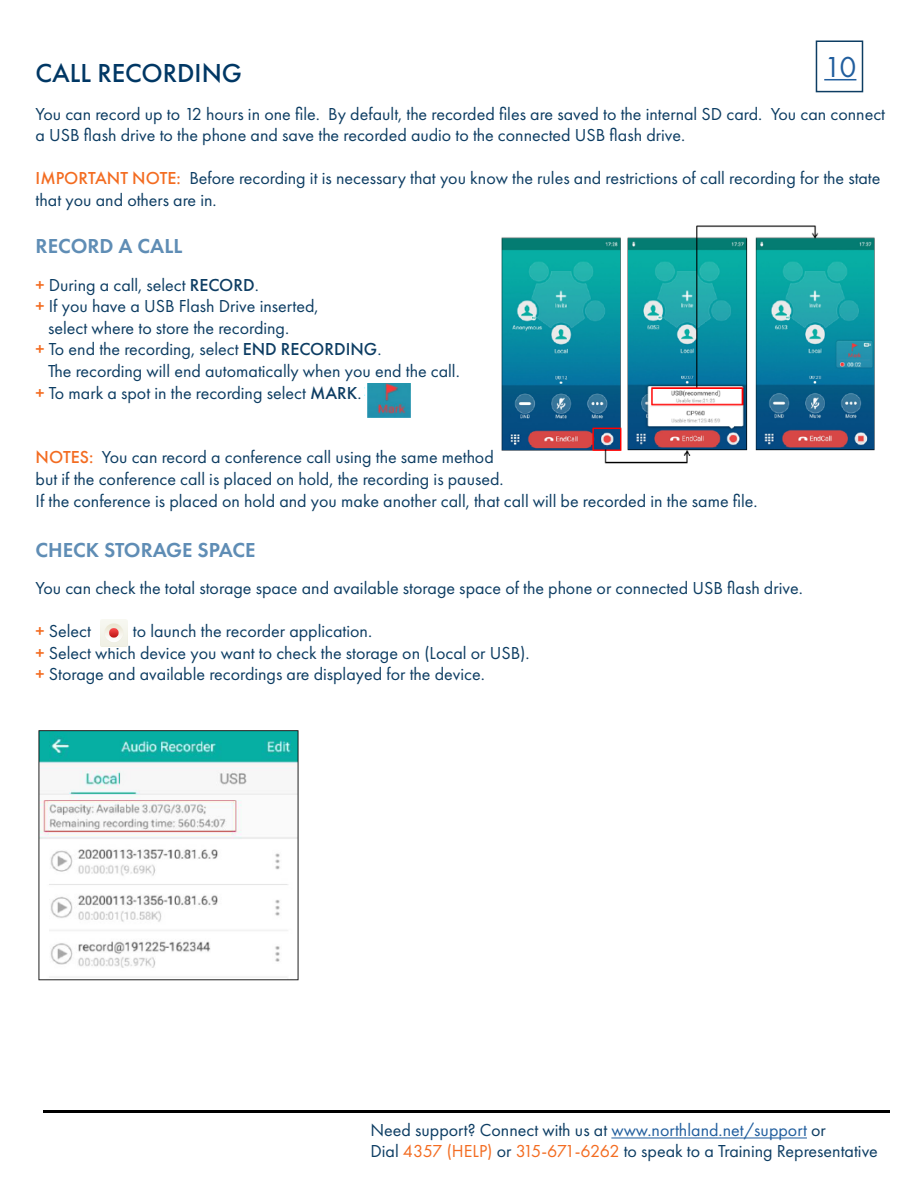
<style>
.page{position:relative;width:918px;height:1188px;background:#fff}
.page>*{position:absolute;margin:0;border:0;box-sizing:border-box;transform-origin:0 0}
.t1{font:30px "Futura PT";color:#215e9e}
.t2{font:500 27px "Futura PT";color:#003764}
.t3{font:600 21px "Futura PT";color:#5f8db5}
.t4{font:18px/21.6px "Futura PT";color:#0d3d63}
.s1{font-weight:500;color:#f36c21}
.s2{font-weight:500}
.s3{color:#215e9e}
.s4{color:#f36c21}
</style>
<div class="page">
<div style="left:816px;top:40px;width:47px;height:52px;border:2px solid #0d3d63"></div>
<hr style="left:824px;top:79px;width:32px;height:1px;background:#215e9e">
<hr style="left:43px;top:1111px;width:846px;height:2px;background:#000">
<img style="left:501px;top:226px;width:374px;height:237px">
<img style="left:364px;top:384px;width:47px;height:34px">
<img style="left:100px;top:619px;width:27px;height:28px">
<img style="left:38px;top:730px;width:261px;height:251px">
<hr style="left:611px;top:1138px;width:196px;height:1px;background:#215e9e">
<h2 class="t2" style="left:36px;top:57px;width:208px">CALL RECORDING</h2>
<h1 class="t1" style="left:824px;top:49px;width:34px">10</h1>
<p class="t4" style="left:36px;top:103px;width:851px">You can record up to 12 hours in one file. By default, the recorded files are saved to the internal SD card. You can connect a USB flash drive to the phone and save the recorded audio to the connected USB flash drive.</p>
<p class="t4" style="left:36px;top:167px;width:846px"><span class="s1">IMPORTANT NOTE:</span> Before recording it is necessary that you know the rules and restrictions of call recording for the state that you and others are in.</p>
<p class="t3" style="left:36px;top:233px;width:148px">RECORD A CALL</p>
<p class="t4" style="left:36px;top:274px;width:225px"><span class="s1">+</span> During a call, select <span class="s2">RECORD</span>.</p>
<p class="t4" style="left:36px;top:295px;width:285px"><span class="s1">+</span> If you have a USB Flash Drive inserted,</p>
<p class="t4" style="left:48px;top:317px;width:242px">select where to store the recording.</p>
<p class="t4" style="left:36px;top:338px;width:347px"><span class="s1">+</span> To end the recording, select <span class="s2">END RECORDING</span>.</p>
<p class="t4" style="left:48px;top:360px;width:413px">The recording will end automatically when you end the call.</p>
<p class="t4" style="left:36px;top:382px;width:327px"><span class="s1">+</span> To mark a spot in the recording select <span class="s2">MARK</span>.</p>
<p class="t4" style="left:36px;top:446px;width:724px"><span class="s1">NOTES:</span> You can record a conference call using the same method<br>but if the conference call is placed on hold, the recording is paused.<br>If the conference is placed on hold and you make another call, that call will be recorded in the same file.</p>
<p class="t3" style="left:36px;top:537px;width:221px">CHECK STORAGE SPACE</p>
<p class="t4" style="left:36px;top:577px;width:769px">You can check the total storage space and available storage space of the phone or connected USB flash drive.</p>
<p class="t4" style="left:36px;top:620px;width:57px"><span class="s1">+</span> Select</p>
<p class="t4" style="left:36px;top:620px;width:496px;text-indent:97px">to launch the recorder application.<br><span class="s1">+</span> Select which device you want to check the storage on (Local or USB). <span class="s1">+</span> Storage and available recordings are displayed for the device.</p>
<p class="t4" style="left:370px;top:1120px;width:509px;line-height:21px">Need support? Connect with us at <span class="s3">www.northland.net/support</span> or<br>Dial <span class="s4">4357 (HELP)</span> or <span class="s4">315-671-6262</span> to speak to a Training Representative</p>
</div>
